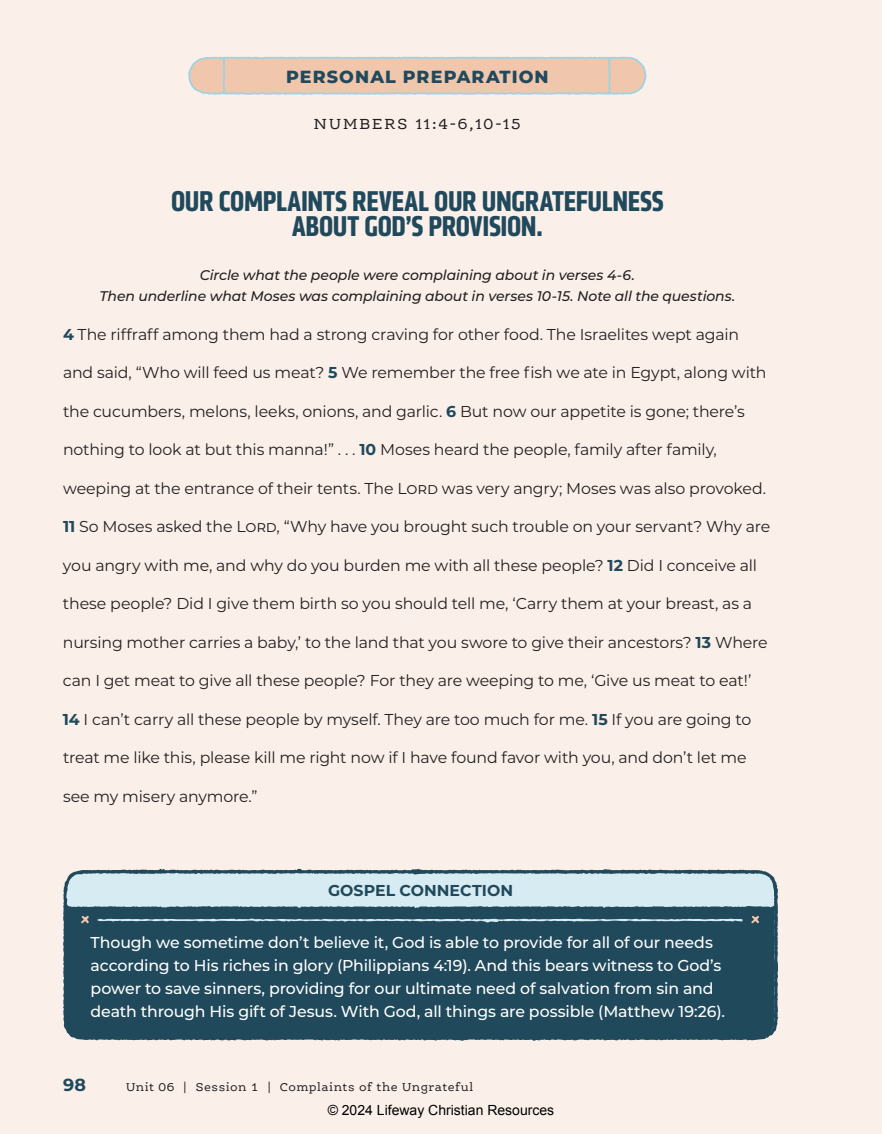
<style>
.page{position:relative;width:882px;height:1134px;background:#fbf0e9}
.page>*{position:absolute;margin:0;border:0;box-sizing:border-box;transform-origin:0 0}
.t1{font:700 29.75px/24.5px "Klavika Condensed";letter-spacing:-.01em;color:#20495c;text-align:center}
.t2{font:800 17.5px "Montserrat";letter-spacing:.065em;color:#20495c}
.t3{font:700 17.5px "Montserrat";color:#20495c}
.t4{font:15.75px "Montserrat";letter-spacing:-.01em;color:#231f20}
.t5{font:500 15.75px/22.8px "Montserrat";letter-spacing:-.01em;color:#fff}
.t6{font:15.75px "Ernestine Pro";letter-spacing:.115em;color:#231f20}
.t7{font:700 15.75px "Montserrat";letter-spacing:.005em;color:#20495c}
.t8{font:italic 500 14px/21px "Montserrat";letter-spacing:-.005em;color:#231f20;text-align:center}
.t9{font:14px "Arial";color:#000}
.t10{font:12.25px "Ernestine Pro";letter-spacing:.04em;color:#231f20}
.s1{font-weight:700;color:#20495c}
</style>
<div class="page">
<svg style="left:188px;top:56px;width:459px;height:39px"></svg>
<svg style="left:189px;top:57px;width:457px;height:37px;background:#e8c7b2"></svg>
<svg style="left:63px;top:869px;width:715px;height:172px;background:#476b7b"></svg>
<svg style="left:97px;top:918px;width:646px;height:5px;background:#648594"></svg>
<svg style="left:81px;top:916px;width:8px;height:7px"></svg>
<svg style="left:751px;top:916px;width:8px;height:7px"></svg>
<p class="t2" style="left:286px;top:64px;width:264px">PERSONAL PREPARATION</p>
<p class="t6" style="left:314px;top:114px;width:208px">NUMBERS 11:4-6,10-15</p>
<h1 class="t1" style="left:171px;top:189px;width:494px">OUR COMPLAINTS REVEAL OUR UNGRATEFULNESS<br>ABOUT GOD’S PROVISION.</h1>
<p class="t8" style="left:99px;top:264px;width:637px">Circle what the people were complaining about in verses 4-6.<br>Then underline what Moses was complaining about in verses 10-15. Note all the questions.</p>
<p class="t4" style="left:63px;top:324px;width:678px"><span class="s1">4</span> The riffraff among them had a strong craving for other food. The Israelites wept again</p>
<p class="t4" style="left:63px;top:362px;width:705px">and said, “Who will feed us meat? <span class="s1">5</span> We remember the free fish we ate in Egypt, along with</p>
<p class="t4" style="left:63px;top:401px;width:684px">the cucumbers, melons, leeks, onions, and garlic. <span class="s1">6</span> But now our appetite is gone; there’s</p>
<p class="t4" style="left:63px;top:439px;width:655px">nothing to look at but this manna!” . . . <span class="s1">10</span> Moses heard the people, family after family,</p>
<p class="t4" style="left:63px;top:477px;width:705px">weeping at the entrance of their tents. The Lord was very angry; Moses was also provoked.</p>
<p class="t4" style="left:63px;top:516px;width:709px"><span class="s1">11</span> So Moses asked the Lord, “Why have you brought such trouble on your servant? Why are</p>
<p class="t4" style="left:63px;top:554px;width:696px">you angry with me, and why do you burden me with all these people? <span class="s1">12</span> Did I conceive all</p>
<p class="t4" style="left:63px;top:593px;width:691px">these people? Did I give them birth so you should tell me, ‘Carry them at your breast, as a</p>
<p class="t4" style="left:63px;top:631px;width:706px">nursing mother carries a baby,’ to the land that you swore to give their ancestors? <span class="s1">13</span> Where</p>
<p class="t4" style="left:63px;top:670px;width:690px">can I get meat to give all these people? For they are weeping to me, ‘Give us meat to eat!’</p>
<p class="t4" style="left:63px;top:708px;width:690px"><span class="s1">14</span> I can’t carry all these people by myself. They are too much for me. <span class="s1">15</span> If you are going to</p>
<p class="t4" style="left:63px;top:747px;width:685px">treat me like this, please kill me right now if I have found favor with you, and don’t let me</p>
<p class="t4" style="left:63px;top:785px;width:196px">see my misery anymore.”</p>
<p class="t7" style="left:328px;top:879px;width:186px">GOSPEL CONNECTION</p>
<p class="t5" style="left:91px;top:931px;width:636px">Though we sometime don’t believe it, God is able to provide for all of our needs according to His riches in glory (Philippians 4:19). And this bears witness to God’s power to save sinners, providing for our ultimate need of salvation from sin and death through His gift of Jesus. With God, all things are possible (Matthew 19:26).</p>
<p class="t3" style="left:63px;top:1072px;width:24px">98</p>
<p class="t10" style="left:126px;top:1080px;width:349px">Unit 06 | Session 1 | Complaints of the Ungrateful</p>
<p class="t9" style="left:328px;top:1101px;width:228px">© 2024 Lifeway Christian Resources</p>
</div>
